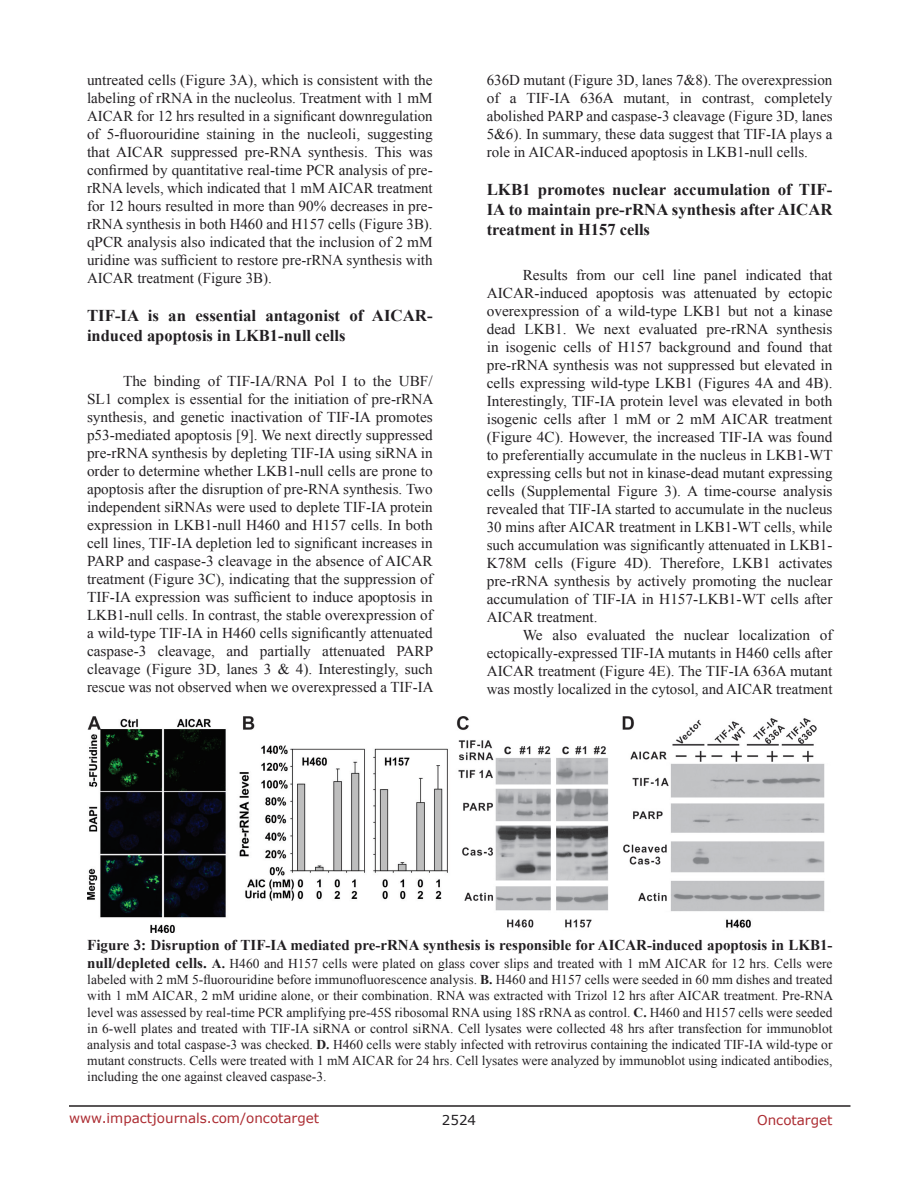
<style>
.page{position:relative;width:918px;height:1188px;background:#fff}
.page>*{position:absolute;margin:0;border:0;box-sizing:border-box;transform-origin:0 0}
.SubHeading{font:700 16.5px/19.8px "Times New Roman";color:#221f22}
.BodyText{font:15px/18px "Times New Roman";color:#221f22;text-align:justify}
.FigureText{font:700 15px "Times New Roman";color:#221f22}
.FigureText-2{font:13.5px/16.2px "Times New Roman";color:#221f22;text-align:justify}
.t1{font:13.5px "Verdana";color:#ac2b31}
.t2{font:13.5px "Verdana";color:#221f22}
.s1{font-weight:700;font-size:15px}
.s2{font-weight:700}
</style>
<div class="page">
<hr style="left:69px;top:1105px;width:781px;height:2px;background:#231f20">
<img style="left:87px;top:717px;width:738px;height:215px">
<p class="BodyText" style="left:87px;top:71px;width:347px">untreated cells (Figure 3A), which is consistent with the labeling of rRNA in the nucleolus. Treatment with 1 mM AICAR for 12 hrs resulted in a significant downregulation of 5-fluorouridine staining in the nucleoli, suggesting that AICAR suppressed pre-RNA synthesis. This was confirmed by quantitative real-time PCR analysis of pre&shy;rRNA levels, which indicated that 1 mM AICAR treatment for 12 hours resulted in more than 90% decreases in pre&shy;rRNA synthesis in both H460 and H157 cells (Figure 3B). qPCR analysis also indicated that the inclusion of 2 mM uridine was sufficient to restore pre-rRNA synthesis with AICAR treatment (Figure 3B).</p>
<p class="SubHeading" style="left:87px;top:305px;width:347px">TIF-IA is an essential antagonist of AICAR&shy;induced apoptosis in LKB1-null cells</p>
<p class="BodyText" style="left:87px;top:372px;width:348px;text-indent:36px">The binding of TIF-IA/RNA Pol I to the UBF/ SL1 complex is essential for the initiation of pre-rRNA synthesis, and genetic inactivation of TIF-IA promotes p53-mediated apoptosis [9]. We next directly suppressed pre-rRNA synthesis by depleting TIF-IA using siRNA in order to determine whether LKB1-null cells are prone to apoptosis after the disruption of pre-RNA synthesis. Two independent siRNAs were used to deplete TIF-IA protein expression in LKB1-null H460 and H157 cells. In both cell lines, TIF-IA depletion led to significant increases in PARP and caspase-3 cleavage in the absence of AICAR treatment (Figure 3C), indicating that the suppression of TIF-IA expression was sufficient to induce apoptosis in LKB1-null cells. In contrast, the stable overexpression of a wild-type TIF-IA in H460 cells significantly attenuated caspase-3 cleavage, and partially attenuated PARP cleavage (Figure 3D, lanes 3 &amp; 4). Interestingly, such rescue was not observed when we overexpressed a TIF-IA</p>
<p class="BodyText" style="left:487px;top:71px;width:347px">636D mutant (Figure 3D, lanes 7&amp;8). The overexpression of a TIF-IA 636A mutant, in contrast, completely abolished PARP and caspase-3 cleavage (Figure 3D, lanes 5&amp;6). In summary, these data suggest that TIF-IA plays a role in AICAR-induced apoptosis in LKB1-null cells.</p>
<p class="SubHeading" style="left:487px;top:179px;width:347px;text-align:justify">LKB1 promotes nuclear accumulation of TIF-IA to maintain pre-rRNA synthesis after AICAR treatment in H157 cells</p>
<p class="BodyText" style="left:487px;top:266px;width:348px;text-indent:36px">Results from our cell line panel indicated that AICAR-induced apoptosis was attenuated by ectopic overexpression of a wild-type LKB1 but not a kinase dead LKB1. We next evaluated pre-rRNA synthesis in isogenic cells of H157 background and found that pre-rRNA synthesis was not suppressed but elevated in cells expressing wild-type LKB1 (Figures 4A and 4B).<br>Interestingly, TIF-IA protein level was elevated in both isogenic cells after 1 mM or 2 mM AICAR treatment (Figure 4C). However, the increased TIF-IA was found to preferentially accumulate in the nucleus in LKB1-WT expressing cells but not in kinase-dead mutant expressing cells (Supplemental Figure 3). A time-course analysis revealed that TIF-IA started to accumulate in the nucleus 30 mins after AICAR treatment in LKB1-WT cells, while such accumulation was significantly attenuated in LKB1- K78M cells (Figure 4D). Therefore, LKB1 activates pre-rRNA synthesis by actively promoting the nuclear accumulation of TIF-IA in H157-LKB1-WT cells after AICAR treatment.</p>
<p class="BodyText" style="left:487px;top:626px;width:347px;text-indent:36px">We also evaluated the nuclear localization of ectopically-expressed TIF-IA mutants in H460 cells after AICAR treatment (Figure 4E). The TIF-IA 636A mutant was mostly localized in the cytosol, and AICAR treatment</p>
<p class="FigureText" style="left:87px;top:935px;width:747px">Figure 3: Disruption of TIF-IA mediated pre-rRNA synthesis is responsible for AICAR-induced apoptosis in LKB1-</p>
<p class="FigureText-2" style="left:87px;top:955px;width:747px"><span class="s1">null/depleted cells.</span> <span class="s2">A.</span> H460 and H157 cells were plated on glass cover slips and treated with 1 mM AICAR for 12 hrs. Cells were labeled with 2 mM 5-fluorouridine before immunofluorescence analysis. <span class="s2">B.</span> H460 and H157 cells were seeded in 60 mm dishes and treated with 1 mM AICAR, 2 mM uridine alone, or their combination. RNA was extracted with Trizol 12 hrs after AICAR treatment. Pre-RNA level was assessed by real-time PCR amplifying pre-45S ribosomal RNA using 18S rRNA as control. <span class="s2">C.</span> H460 and H157 cells were seeded in 6-well plates and treated with TIF-IA siRNA or control siRNA. Cell lysates were collected 48 hrs after transfection for immunoblot analysis and total caspase-3 was checked. <span class="s2">D.</span> H460 cells were stably infected with retrovirus containing the indicated TIF-IA wild-type or mutant constructs. Cells were treated with 1 mM AICAR for 24 hrs. Cell lysates were analyzed by immunoblot using indicated antibodies, including the one against cleaved caspase-3.</p>
<p class="t1" style="left:69px;top:1109px;width:252px">www.impactjournals.com/oncotarget</p>
<p class="t2" style="left:442px;top:1111px;width:36px">2524</p>
<p class="t1" style="left:757px;top:1111px;width:77px">Oncotarget</p>
</div>
